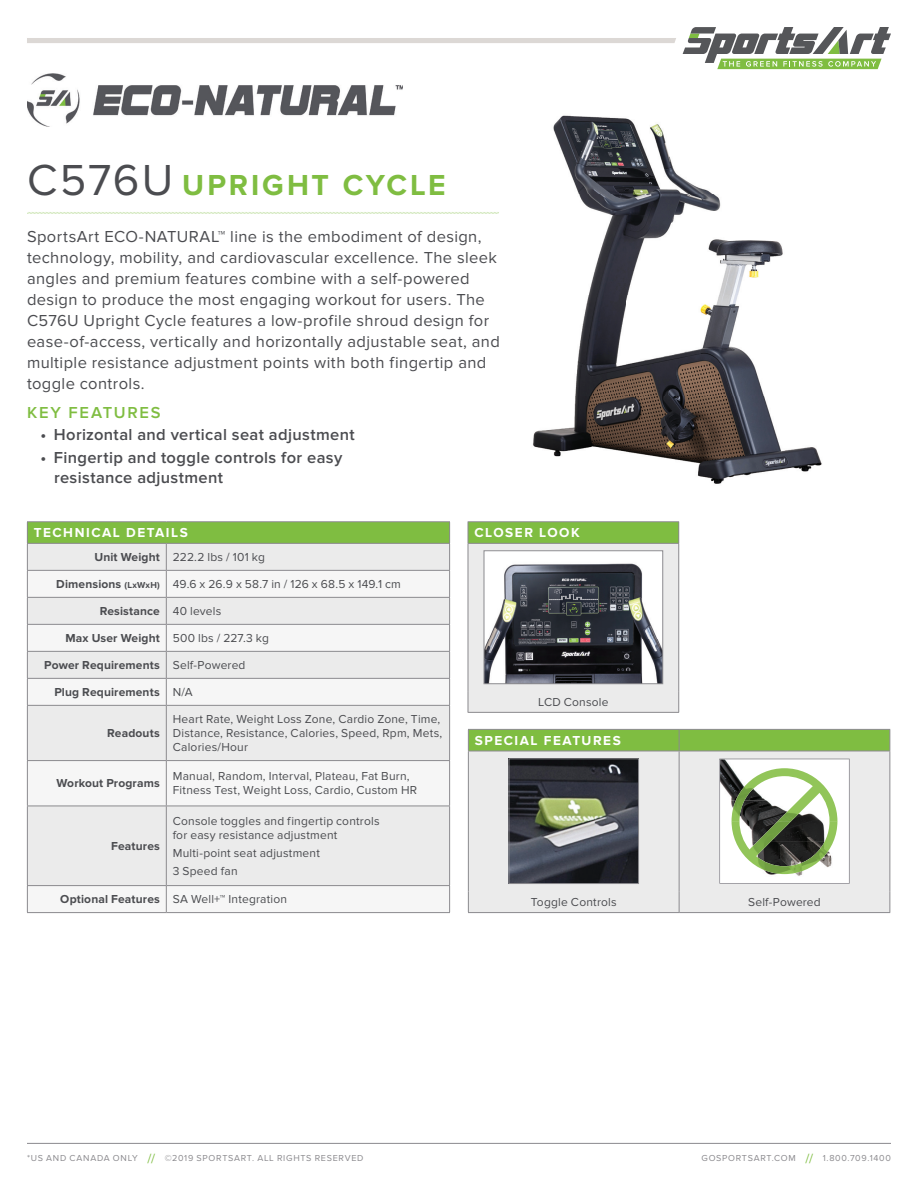
<style>
.page{position:relative;width:918px;height:1188px;background:#fff}
.page>*{position:absolute;margin:0;border:0;box-sizing:border-box;transform-origin:0 0}
.t1{font:700 30px "Proxima Nova";letter-spacing:.095em;color:#7fbd41}
.t2{font:16.5px/21px "Proxima Nova";letter-spacing:.025em;color:#4b4c50}
.t3{font:600 16.5px/19.5px "Proxima Nova";letter-spacing:.02em;color:#4b4c50}
.t4{font:600 16.5px "Proxima Nova";letter-spacing:.105em;color:#7fbd41}
.t5{font:700 13.5px "Proxima Nova";letter-spacing:.115em;color:#fff}
.t6{font:12px/14.4px "Proxima Nova";letter-spacing:.015em;color:#4b4c50}
.t7{font:700 12px "Proxima Nova";letter-spacing:.01em;color:#4b4c50}
.t8{font:9px "Proxima Nova";letter-spacing:.08em;color:#8b8a8e}
.s1{font-weight:400;font-size:45px;color:#4b4c50}
.s2{font-weight:700}
.s3{font-weight:700;font-size:9px}
.s4{font-weight:400}
.s5{font-size:13.5px;color:#7fbd41}
</style>
<div class="page">
<hr style="left:27px;top:1143px;width:864px;height:1px;background:#8b8a8e">
<div style="left:27px;top:38px;width:649px;height:5px;background:#dcd8d5"></div>
<svg style="left:683px;top:27px;width:208px;height:42px"></svg>
<img style="left:533px;top:115px;width:289px;height:369px">
<div style="left:27px;top:522px;width:423px;height:21px;background:#7fbd41"></div>
<div style="left:28px;top:544px;width:421px;height:26px;background:#ebebeb"></div>
<svg style="left:28px;top:571px;width:421px;height:341px;fill:#ebebeb"></svg>
<hr style="left:27px;top:521px;width:139px;height:1px;background:#8b8a8e">
<hr style="left:166px;top:521px;width:284px;height:1px;background:#8b8a8e">
<hr style="left:27px;top:543px;width:139px;height:1px;background:#8b8a8e">
<hr style="left:166px;top:543px;width:284px;height:1px;background:#8b8a8e">
<hr style="left:27px;top:570px;width:139px;height:1px;background:#8b8a8e">
<hr style="left:166px;top:570px;width:284px;height:1px;background:#8b8a8e">
<hr style="left:27px;top:597px;width:139px;height:1px;background:#8b8a8e">
<hr style="left:166px;top:597px;width:284px;height:1px;background:#8b8a8e">
<hr style="left:27px;top:624px;width:139px;height:1px;background:#8b8a8e">
<hr style="left:166px;top:624px;width:284px;height:1px;background:#8b8a8e">
<hr style="left:27px;top:651px;width:139px;height:1px;background:#8b8a8e">
<hr style="left:166px;top:651px;width:284px;height:1px;background:#8b8a8e">
<hr style="left:27px;top:678px;width:139px;height:1px;background:#8b8a8e">
<svg style="left:27px;top:522px;width:1px;height:183px"></svg>
<hr style="left:166px;top:678px;width:284px;height:1px;background:#8b8a8e">
<svg style="left:166px;top:544px;width:1px;height:161px"></svg>
<svg style="left:449px;top:522px;width:1px;height:183px"></svg>
<hr style="left:27px;top:706px;width:1px;height:54px;background:#8b8a8e">
<hr style="left:166px;top:706px;width:1px;height:54px;background:#8b8a8e">
<hr style="left:449px;top:706px;width:1px;height:54px;background:#8b8a8e">
<hr style="left:27px;top:761px;width:1px;height:45px;background:#8b8a8e">
<hr style="left:166px;top:761px;width:1px;height:45px;background:#8b8a8e">
<hr style="left:449px;top:761px;width:1px;height:45px;background:#8b8a8e">
<hr style="left:27px;top:806px;width:1px;height:79px;background:#8b8a8e">
<hr style="left:166px;top:806px;width:1px;height:79px;background:#8b8a8e">
<hr style="left:449px;top:806px;width:1px;height:79px;background:#8b8a8e">
<svg style="left:27px;top:886px;width:1px;height:26px"></svg>
<svg style="left:166px;top:886px;width:1px;height:26px"></svg>
<svg style="left:449px;top:886px;width:1px;height:26px"></svg>
<hr style="left:27px;top:705px;width:139px;height:1px;background:#8b8a8e">
<hr style="left:166px;top:705px;width:284px;height:1px;background:#8b8a8e">
<hr style="left:27px;top:760px;width:139px;height:1px;background:#8b8a8e">
<hr style="left:166px;top:760px;width:284px;height:1px;background:#8b8a8e">
<hr style="left:27px;top:806px;width:139px;height:1px;background:#8b8a8e">
<hr style="left:166px;top:806px;width:284px;height:1px;background:#8b8a8e">
<hr style="left:27px;top:885px;width:139px;height:1px;background:#8b8a8e">
<hr style="left:166px;top:885px;width:284px;height:1px;background:#8b8a8e">
<hr style="left:27px;top:912px;width:139px;height:1px;background:#8b8a8e">
<hr style="left:166px;top:912px;width:284px;height:1px;background:#8b8a8e">
<svg style="left:27px;top:212px;width:472px;height:2px"></svg>
<div style="left:469px;top:752px;width:420px;height:160px;background:#ebebeb"></div>
<svg style="left:468px;top:729px;width:422px;height:22px;background:#80b946"></svg>
<hr style="left:468px;top:751px;width:211px;height:1px;background:#8b8a8e">
<hr style="left:468px;top:751px;width:1px;height:140px;background:#8b8a8e">
<hr style="left:679px;top:751px;width:211px;height:1px;background:#8b8a8e">
<hr style="left:679px;top:751px;width:1px;height:140px;background:#8b8a8e">
<hr style="left:889px;top:751px;width:1px;height:140px;background:#8b8a8e">
<svg style="left:468px;top:891px;width:1px;height:21px"></svg>
<svg style="left:679px;top:891px;width:1px;height:21px"></svg>
<svg style="left:889px;top:891px;width:1px;height:21px"></svg>
<hr style="left:468px;top:912px;width:211px;height:1px;background:#8b8a8e">
<hr style="left:679px;top:912px;width:211px;height:1px;background:#8b8a8e">
<img style="left:511px;top:760px;width:126px;height:122px">
<div style="left:509px;top:758px;width:130px;height:126px;border:1px solid #8b8a8e"></div>
<svg style="left:719px;top:759px;width:131px;height:125px"></svg>
<img style="left:732px;top:768px;width:105px;height:106px">
<img style="left:27px;top:73px;width:376px;height:53px">
<hr style="left:468px;top:521px;width:211px;height:1px;background:#8b8a8e">
<svg style="left:468px;top:522px;width:211px;height:190px;background:#c9d9b8"></svg>
<hr style="left:468px;top:712px;width:211px;height:1px;background:#8b8a8e">
<img style="left:486px;top:552px;width:175px;height:130px">
<div style="left:484px;top:550px;width:179px;height:134px;border:1px solid #8b8a8e"></div>
<h1 class="t1" style="left:27px;top:168px;width:420px"><span class="s1">C576U</span> UPRIGHT CYCLE</h1>
<p class="t2" style="left:27px;top:226px;width:474px">SportsArt ECO-NATURAL™ line is the embodiment of design, technology, mobility, and cardiovascular excellence. The sleek angles and premium features combine with a self-powered design to produce the most engaging workout for users. The C576U Upright Cycle features a low-profile shroud design for ease-of-access, vertically and horizontally adjustable seat, and multiple resistance adjustment points with both fingertip and toggle controls.</p>
<h2 class="t4" style="left:27px;top:403px;width:135px">KEY FEATURES</h2>
<h2 class="t3" style="left:41px;top:425px;width:316px">• Horizontal and vertical seat adjustment</h2>
<h2 class="t3" style="left:54px;top:448px;width:290px;text-indent:-14px">• Fingertip and toggle controls for easy resistance adjustment</h2>
<p class="t5" style="left:34px;top:525px;width:156px">TECHNICAL DETAILS</p>
<p class="t6" style="left:94px;top:550px;width:172px"><span class="s2">Unit Weight</span> 222.2 lbs / 101 kg</p>
<p class="t6" style="left:56px;top:577px;width:346px"><span class="s2">Dimensions</span> <span class="s3">(LxWxH)</span> 49.6 x 26.9 x 58.7 in / 126 x 68.5 x 149.1 cm</p>
<p class="t7" style="left:100px;top:604px;width:123px">Resistance <span class="s4">40 levels</span></p>
<p class="t6" style="left:65px;top:631px;width:205px"><span class="s2">Max User Weight</span> 500 lbs / 227.3 kg</p>
<p class="t7" style="left:44px;top:658px;width:203px">Power Requirements <span class="s4">Self-Powered</span></p>
<p class="t7" style="left:54px;top:685px;width:140px">Plug Requirements <span class="s4">N/A</span></p>
<p class="t7" style="left:107px;top:726px;width:54px">Readouts</p>
<p class="t6" style="left:173px;top:712px;width:271px">Heart Rate, Weight Loss Zone, Cardio Zone, Time,<br>Distance, Resistance, Calories, Speed, Rpm, Mets,<br>Calories/Hour</p>
<p class="t7" style="left:56px;top:776px;width:105px">Workout Programs</p>
<p class="t6" style="left:173px;top:769px;width:246px">Manual, Random, Interval, Plateau, Fat Burn,<br>Fitness Test, Weight Loss, Cardio, Custom HR</p>
<p class="t6" style="left:173px;top:814px;width:208px">Console toggles and fingertip controls for easy resistance adjustment</p>
<p class="t6" style="left:173px;top:844px;width:149px;line-height:17.7px">Multi-point seat adjustment<br>3 Speed fan</p>
<p class="t6" style="left:60px;top:892px;width:228px"><span class="s2">Optional Features</span> SA Well+™ Integration</p>
<p class="t7" style="left:111px;top:839px;width:50px">Features</p>
<p class="t5" style="left:474px;top:525px;width:107px">CLOSER LOOK</p>
<p class="t6" style="left:538px;top:695px;width:72px">LCD Console</p>
<p class="t5" style="left:475px;top:732px;width:148px">SPECIAL FEATURES</p>
<p class="t6" style="left:531px;top:895px;width:87px">Toggle Controls</p>
<p class="t6" style="left:748px;top:895px;width:74px">Self-Powered</p>
<p class="t8" style="left:27px;top:1153px;width:338px">*US AND CANADA ONLY <span class="s5">//</span> ©2019 SPORTSART. ALL RIGHTS RESERVED</p>
<p class="t8" style="left:702px;top:1153px;width:191px">GOSPORTSART.COM <span class="s5">//</span> 1.800.709.1400</p>
</div>
